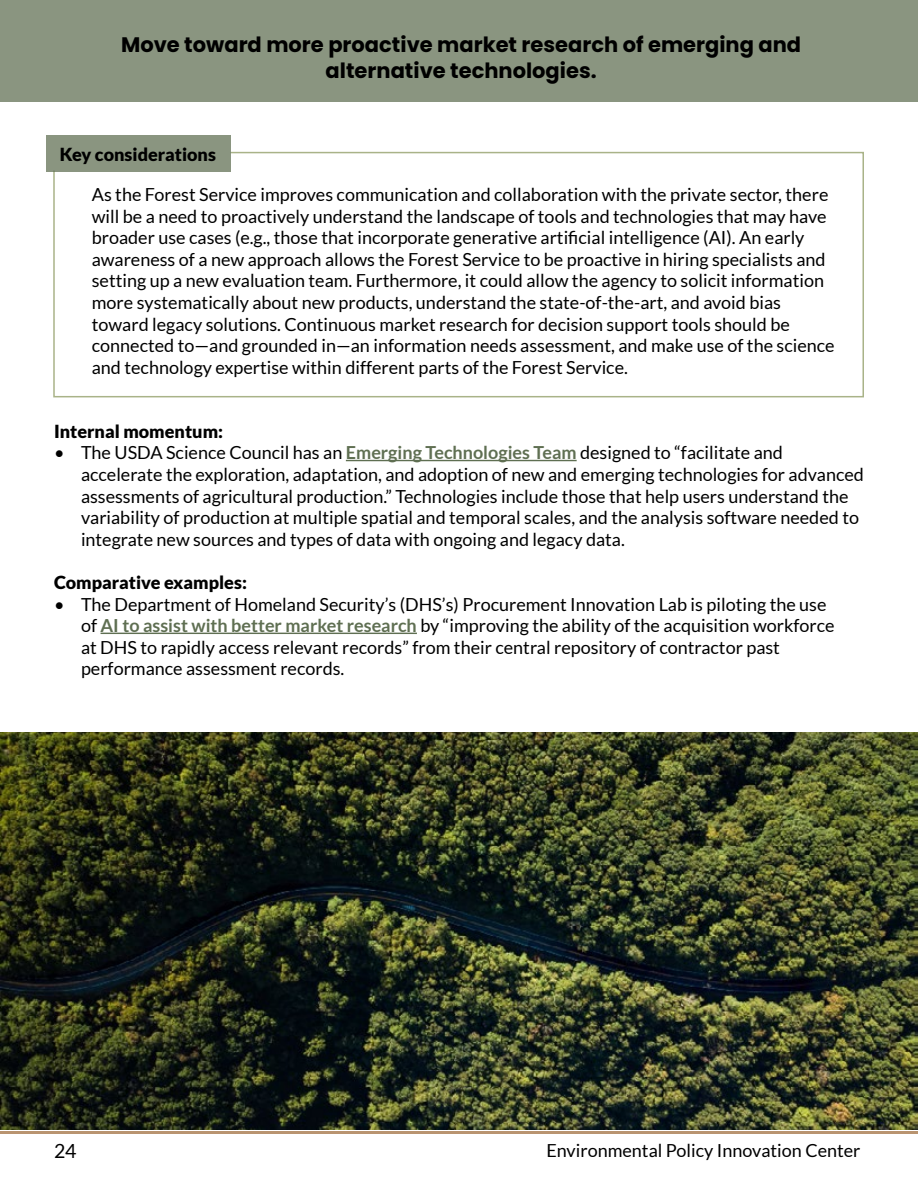
<style>
.page{position:relative;width:918px;height:1188px;background:#fff}
.page>*{position:absolute;margin:0;border:0;box-sizing:border-box;transform-origin:0 0}
.t1{font:700 21px/25.2px "Poppins";color:#000;text-align:center}
.t2{font:19.5px "Lato";color:#000}
.t3{font:18px/21.6px "Lato";color:#000}
.t4{font:900 18px "Lato";color:#000}
.s1{font-weight:700;color:#5f6f52}
</style>
<div class="page">
<hr style="left:0;top:1131px;width:918px;height:3px;background:#b99470">
<hr style="left:346px;top:460px;width:231px;height:1px;background:#5f6f52">
<hr style="left:101px;top:633px;width:316px;height:1px;background:#5f6f52">
<div style="left:0;top:0;width:918px;height:102px;background:#8a9580"></div>
<svg style="left:52px;top:151px;width:812px;height:247px"></svg>
<div style="left:46px;top:135px;width:184px;height:36px;background:#8a9580"></div>
<img style="left:0;top:732px;width:918px;height:398px">
<p class="t1" style="left:121px;top:33px;width:682px">Move toward more proactive market research of emerging and alternative technologies.</p>
<p class="t4" style="left:60px;top:144px;width:158px">Key considerations</p>
<p class="t3" style="left:92px;top:184px;width:744px">As the Forest Service improves communication and collaboration with the private sector, there will be a need to proactively understand the landscape of tools and technologies that may have broader use cases (e.g., those that incorporate generative artificial intelligence (AI). An early awareness of a new approach allows the Forest Service to be proactive in hiring specialists and setting up a new evaluation team. Furthermore, it could allow the agency to solicit information more systematically about new products, understand the state-of-the-art, and avoid bias toward legacy solutions. Continuous market research for decision support tools should be connected to—and grounded in—an information needs assessment, and make use of the science and technology expertise within different parts of the Forest Service.</p>
<p class="t4" style="left:54px;top:421px;width:171px">Internal momentum:</p>
<p class="t3" style="left:81px;top:442px;width:785px;text-indent:-27px">• The USDA Science Council has an <span class="s1">Emerging Technologies Team</span> designed to “facilitate and accelerate the exploration, adaptation, and adoption of new and emerging technologies for advanced assessments of agricultural production.” Technologies include those that help users understand the variability of production at multiple spatial and temporal scales, and the analysis software needed to integrate new sources and types of data with ongoing and legacy data.</p>
<p class="t4" style="left:54px;top:572px;width:194px">Comparative examples:</p>
<p class="t3" style="left:81px;top:593px;width:755px;text-indent:-27px">• The Department of Homeland Security’s (DHS’s) Procurement Innovation Lab is piloting the use of <span class="s1">AI to assist with better market research</span> by “improving the ability of the acquisition workforce at DHS to rapidly access relevant records” from their central repository of contractor past performance assessment records.</p>
<p class="t2" style="left:54px;top:1140px;width:24px">24</p>
<p class="t3" style="left:546px;top:1140px;width:316px">Environmental Policy Innovation Center</p>
</div>
